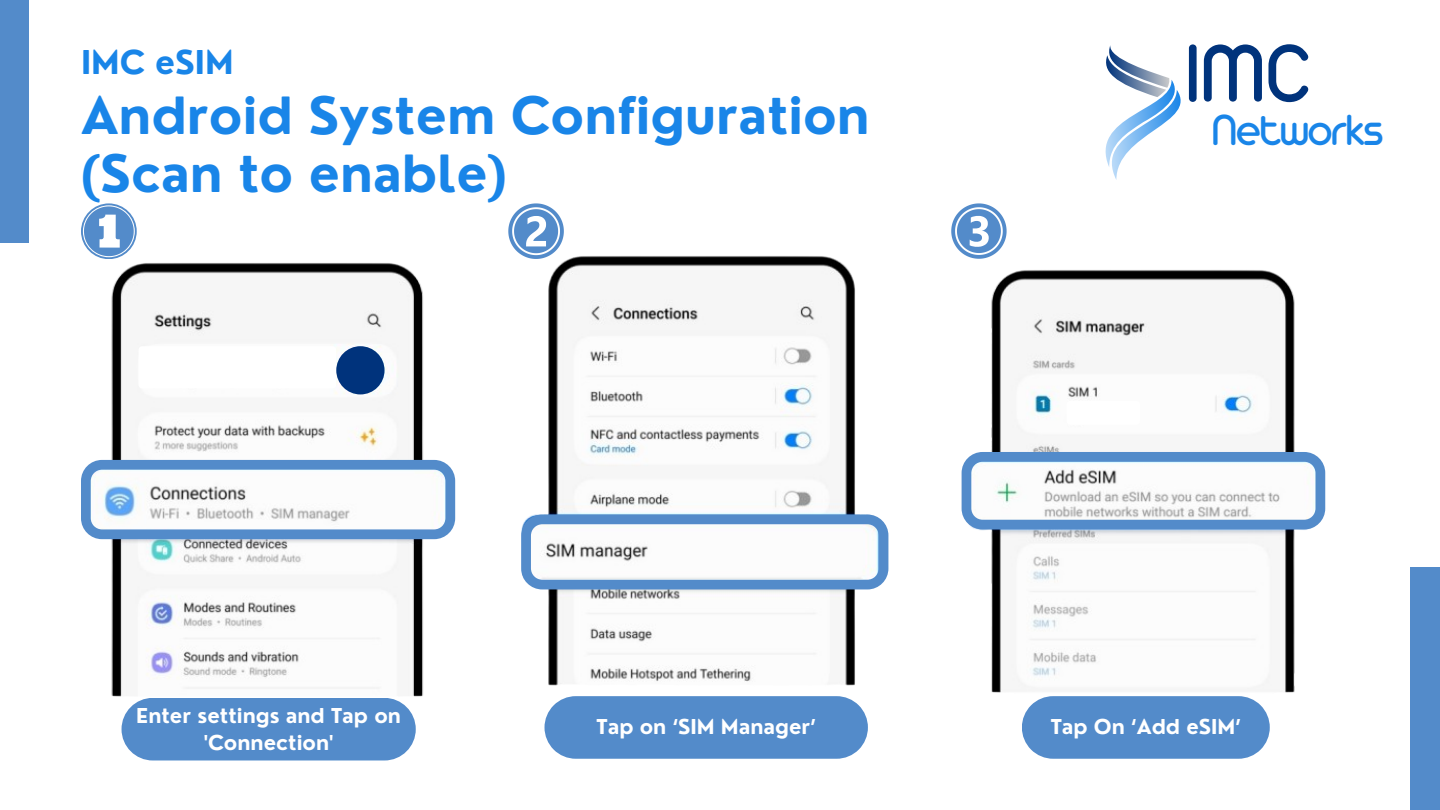
<style>
.page{position:relative;width:1440px;height:810px;background:#fff}
.page>*{position:absolute;margin:0;border:0;box-sizing:border-box;transform-origin:0 0}
.t1{font:88.8px "Arista Pro";color:#00337c}
.t2{font:700 50px/58.5px "Nourd";color:#1985e8}
.t3{font:47.4px "Arista Pro";letter-spacing:-.04em;color:#1985e8}
.t4{font:700 32px "Nourd";color:#1985e8}
.t5{font:700 20px/27.8px "Nourd";color:#fff;text-align:center}
</style>
<div class="page">
<img style="left:100px;top:263px;width:356px;height:434px">
<img style="left:534px;top:256px;width:355px;height:430px">
<img style="left:976px;top:270px;width:333px;height:423px">
<div style="left:0;top:0;width:29px;height:243px;background:#538bca"></div>
<div style="left:1411px;top:567px;width:29px;height:243px;background:#538bca"></div>
<svg style="left:81px;top:203px;width:55px;height:56px"></svg>
<svg style="left:508px;top:203px;width:56px;height:56px"></svg>
<svg style="left:951px;top:203px;width:56px;height:56px"></svg>
<svg style="left:1105px;top:45px;width:76px;height:135px"></svg>
<svg style="left:139px;top:346px;width:197px;height:42px"></svg>
<div style="left:122px;top:698px;width:294px;height:62px;background:#538bca;border-radius:31px"></div>
<svg style="left:545px;top:696px;width:323px;height:63px;background:#5b90cc"></svg>
<svg style="left:1022px;top:696px;width:248px;height:63px;background:#5d92cd"></svg>
<svg style="left:81px;top:460px;width:374px;height:79px"></svg>
<svg style="left:521px;top:515px;width:367px;height:74px"></svg>
<svg style="left:962px;top:452px;width:363px;height:77px"></svg>
<div style="left:336px;top:346px;width:49px;height:48px;background:#00337c;border-radius:50%"></div>
<svg style="left:1067px;top:401px;width:73px;height:24px"></svg>
<p class="t4" style="left:81px;top:42px;width:154px">IMC eSIM</p>
<p class="t2" style="left:81px;top:86px;width:790px">Android System Configuration (Scan to enable)</p>
<p class="t1" style="left:1183px;top:45px;width:131px">IMC</p>
<h4 class="t3" style="left:1211px;top:114px;width:175px">Networks</h4>
<p class="t5" style="left:136px;top:701px;width:266px">Enter settings and Tap on 'Connection'</p>
<p class="t5" style="left:597px;top:713px;width:221px">Tap on ‘SIM Manager’</p>
<p class="t5" style="left:1051px;top:713px;width:192px">Tap On ‘Add eSIM’</p>
</div>
